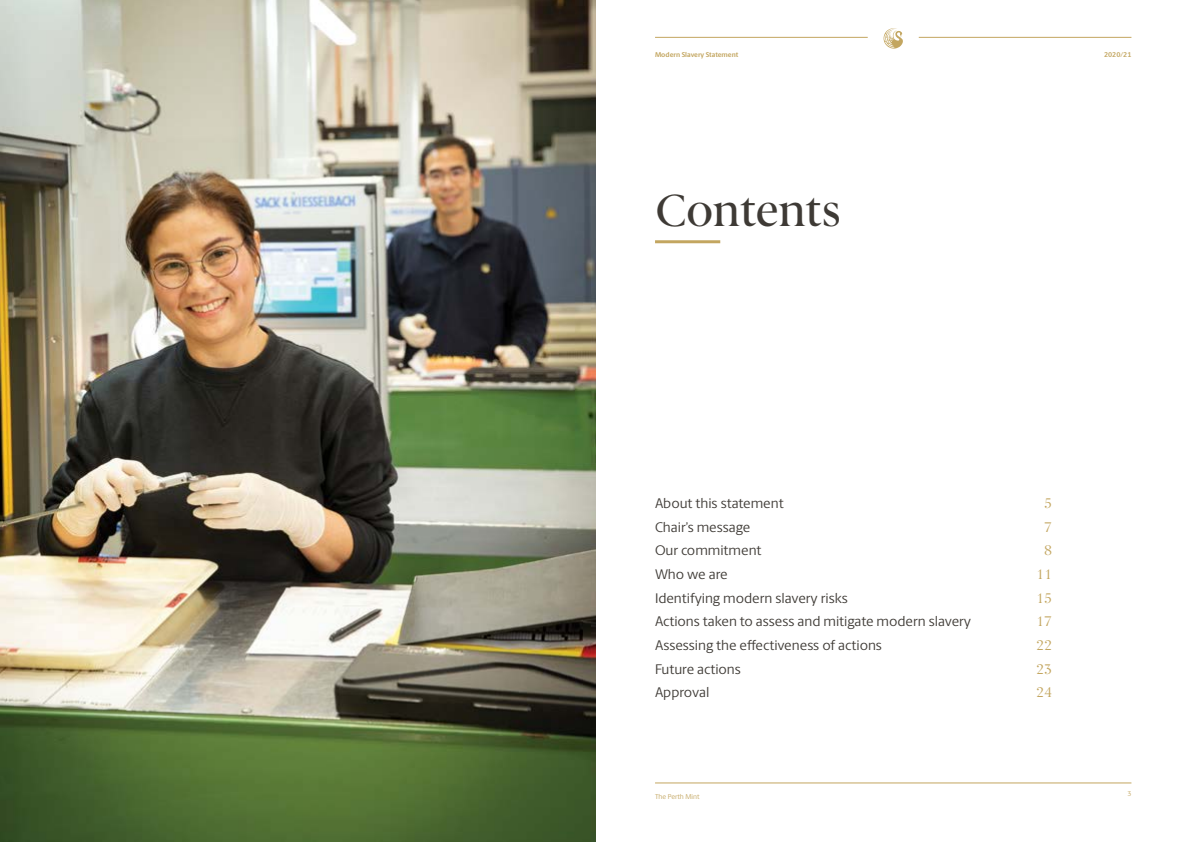
<style>
.page{position:relative;width:1191px;height:842px;background:#fff}
.page>*{position:absolute;margin:0;border:0;box-sizing:border-box;transform-origin:0 0}
.t1{font:500 45px "Berlingske Serif";letter-spacing:-.02em;color:#3e3a35}
.t2{font:14px "Berlingske Sans";letter-spacing:-.005em;color:#3e3a35}
.t3{font:14px "Berlingske Serif";color:#c3a660}
.t4{font:700 7px "Berlingske Sans";color:#c3a660}
.t5{font:7px "Berlingske Sans";color:#c3a660}
</style>
<div class="page">
<hr style="left:655px;top:782px;width:476px;height:1px;background:#c3a660">
<hr style="left:655px;top:37px;width:212px;height:1px;background:#c3a660">
<hr style="left:918px;top:37px;width:213px;height:1px;background:#c3a660">
<svg style="left:883px;top:28px;width:20px;height:21px"></svg>
<img style="left:0;top:0;width:595px;height:842px">
<hr style="left:655px;top:240px;width:65px;height:3px;background:#c3a660">
<p class="t4" style="left:655px;top:50px;width:85px">Modern Slavery Statement</p>
<p class="t4" style="left:1104px;top:50px;width:29px">2020/21</p>
<h1 class="t1" style="left:655px;top:174px;width:187px">Contents</h1>
<p class="t2" style="left:655px;top:493px;width:130px">About this statement</p>
<p class="t3" style="left:1044px;top:494px;width:9px">5</p>
<p class="t2" style="left:655px;top:517px;width:97px">Chair’s message</p>
<p class="t3" style="left:1044px;top:518px;width:9px">7</p>
<p class="t2" style="left:655px;top:541px;width:108px">Our commitment</p>
<p class="t3" style="left:1044px;top:541px;width:9px">8</p>
<p class="t2" style="left:655px;top:564px;width:74px">Who we are</p>
<p class="t3" style="left:1036px;top:565px;width:17px">11</p>
<p class="t2" style="left:655px;top:588px;width:194px">Identifying modern slavery risks</p>
<p class="t3" style="left:1036px;top:589px;width:17px">15</p>
<p class="t2" style="left:655px;top:612px;width:318px">Actions taken to assess and mitigate modern slavery</p>
<p class="t3" style="left:1036px;top:612px;width:17px">17</p>
<p class="t2" style="left:655px;top:635px;width:228px">Assessing the effectiveness of actions</p>
<p class="t3" style="left:1036px;top:636px;width:17px">22</p>
<p class="t2" style="left:655px;top:659px;width:87px">Future actions</p>
<p class="t3" style="left:1036px;top:660px;width:17px">23</p>
<p class="t2" style="left:655px;top:683px;width:56px">Approval</p>
<p class="t3" style="left:1036px;top:683px;width:17px">24</p>
<p class="t5" style="left:655px;top:792px;width:46px">The Perth Mint</p>
<p class="t5" style="left:1127px;top:789px;width:5px">3</p>
</div>
